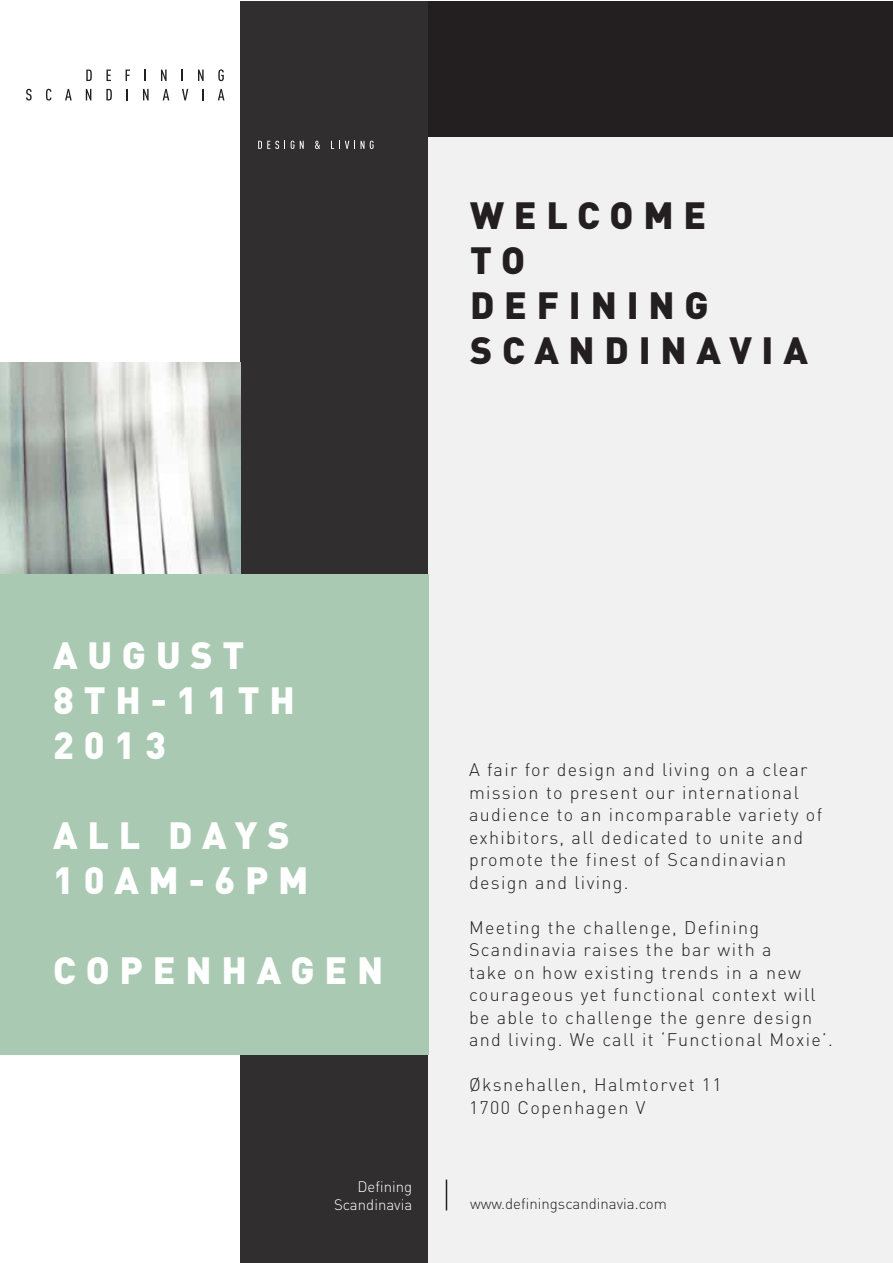
<style>
.page{position:relative;width:893px;height:1263px;background:#fff}
.page>*{position:absolute;margin:0;border:0;box-sizing:border-box;transform-origin:0 0}
.t1{font:900 37.5px/45px "DIN";letter-spacing:.26em;color:#fff}
.t2{font:900 37.5px/45px "DIN";letter-spacing:.26em;color:#231f20}
.t3{font:300 18px/22.5px "DIN";letter-spacing:.075em;color:#231f20}
.t4{font:300 15px "DIN";color:#231f20}
.t5{font:300 15px/18px "DIN";color:#fff;text-align:right}
</style>
<div class="page">
<div style="left:385px;top:1px;width:507px;height:1262px;background:#f1f1f2"></div>
<div style="left:270px;top:1px;width:622px;height:135px;background:#231f20"></div>
<svg style="left:86px;top:70px;width:6px;height:11px"></svg>
<svg style="left:106px;top:70px;width:5px;height:11px"></svg>
<svg style="left:126px;top:70px;width:4px;height:11px"></svg>
<svg style="left:161px;top:70px;width:6px;height:11px"></svg>
<svg style="left:198px;top:70px;width:6px;height:11px"></svg>
<svg style="left:218px;top:69px;width:6px;height:12px"></svg>
<svg style="left:26px;top:89px;width:6px;height:12px"></svg>
<svg style="left:46px;top:89px;width:5px;height:12px"></svg>
<svg style="left:65px;top:89px;width:7px;height:11px"></svg>
<svg style="left:86px;top:89px;width:5px;height:11px"></svg>
<svg style="left:106px;top:89px;width:6px;height:11px"></svg>
<svg style="left:143px;top:89px;width:6px;height:11px"></svg>
<svg style="left:163px;top:89px;width:6px;height:11px"></svg>
<svg style="left:182px;top:89px;width:6px;height:11px"></svg>
<svg style="left:202px;top:89px;width:2px;height:11px"></svg>
<svg style="left:218px;top:89px;width:6px;height:11px"></svg>
<div style="left:240px;top:1px;width:187px;height:1262px;background:#302e2f"></div>
<svg style="left:258px;top:141px;width:27px;height:8px"></svg>
<svg style="left:291px;top:141px;width:3px;height:8px"></svg>
<svg style="left:300px;top:141px;width:4px;height:8px"></svg>
<svg style="left:315px;top:141px;width:5px;height:8px"></svg>
<svg style="left:331px;top:141px;width:33px;height:8px"></svg>
<svg style="left:370px;top:141px;width:4px;height:8px"></svg>
<hr style="left:446px;top:1179px;width:1px;height:31px;background:#231f20">
<img style="left:0;top:362px;width:240px;height:212px">
<div style="left:0;top:574px;width:428px;height:480px;background:#aac9b2"></div>
<h1 class="t2" style="left:470px;top:191px;width:339px">WELCOME<br>TO<br>DEFINING<br>SCANDINAVIA</h1>
<h1 class="t1" style="left:53px;top:631px;width:243px">AUGUST<br>8TH-11TH<br>2013</h1>
<h1 class="t1" style="left:53px;top:811px;width:257px">ALL DAYS<br>10AM-6PM</h1>
<h1 class="t1" style="left:53px;top:946px;width:332px">COPENHAGEN</h1>
<p class="t5" style="left:334px;top:1177px;width:80px">Defining<br>Scandinavia</p>
<p class="t3" style="left:469px;top:758px;width:355px">A fair for design and living on a clear mission to present our international audience to an incomparable variety of exhibitors, all dedicated to unite and promote the finest of Scandinavian design and living.</p>
<p class="t3" style="left:469px;top:916px;width:365px">Meeting the challenge, Defining Scandinavia raises the bar with a<br>take on how existing trends in a new courageous yet functional context will be able to challenge the genre design and living. We call it ‘Functional Moxie’.</p>
<p class="t3" style="left:469px;top:1073px;width:254px">Øksnehallen, Halmtorvet 11<br>1700 Copenhagen V</p>
<p class="t4" style="left:470px;top:1194px;width:198px">www.definingscandinavia.com</p>
</div>
